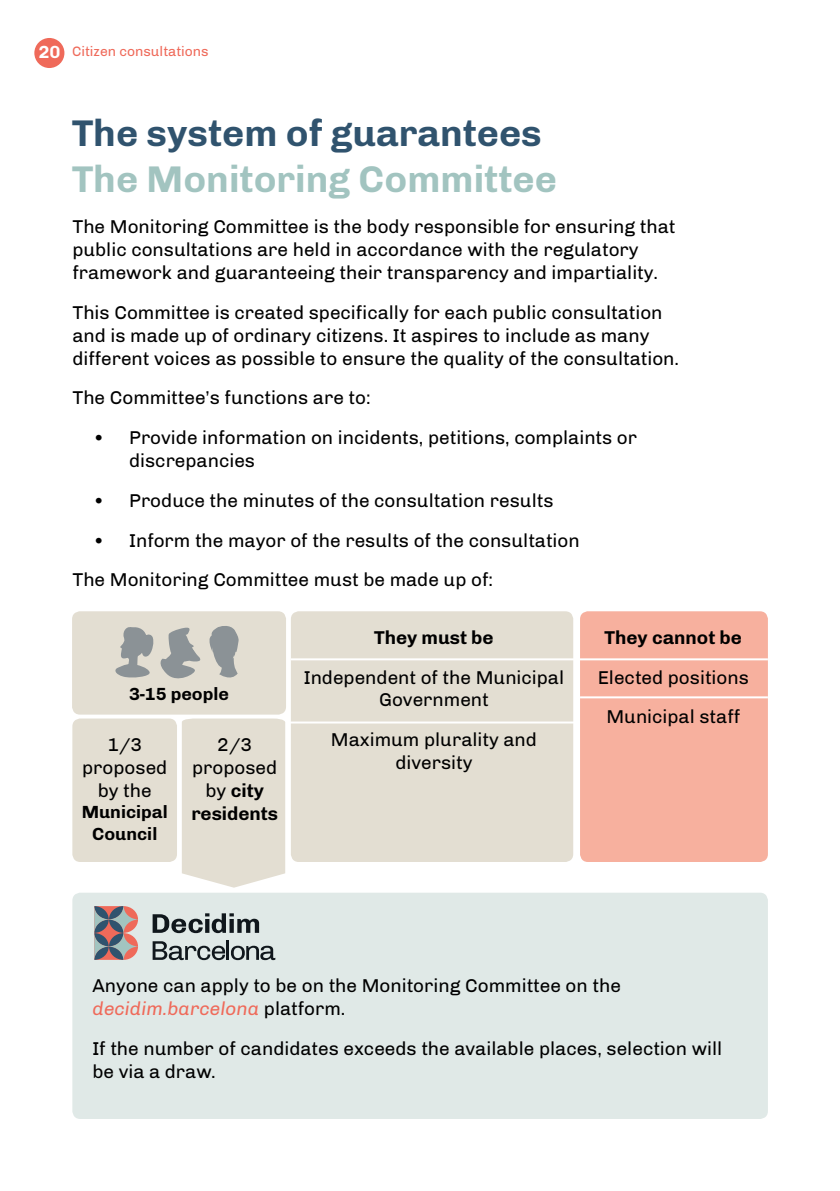
<style>
.page{position:relative;width:840px;height:1191px;background:#fff}
.page>*{position:absolute;margin:0;border:0;box-sizing:border-box;transform-origin:0 0}
.t1{font:700 38px "Chivo";color:#a2c4c0}
.t2{font:700 38px "Chivo";color:#30536e}
.t3{font:19px/22.8px "Chivo";color:#000}
.t4{font:700 19px "Chivo";color:#000}
.t5{font:700 18px/21.6px "Chivo";color:#000;text-align:center}
.t6{font:14px "Chivo";color:#ef6a5a}
.s1{font-weight:700;font-size:18px;color:#fff}
.s2{font-weight:700}
.s3{font-style:italic;color:#ef6a5a}
</style>
<div class="page">
<div style="left:72px;top:892px;width:695px;height:227px;background:#e0e9e7;border-radius:8px"></div>
<div style="left:34px;top:38px;width:30px;height:30px;background:#ef6a5a;border-radius:50%"></div>
<div style="left:182px;top:718px;width:103px;height:169px;background:#e3ded2"></div>
<div style="left:291px;top:611px;width:282px;height:251px;background:#e3ded2;border-radius:8px"></div>
<div style="left:579px;top:611px;width:188px;height:251px;background:#f7b09e;border-radius:8px"></div>
<hr style="left:579px;top:696px;width:188px;height:2px;background:#fff">
<hr style="left:289px;top:721px;width:288px;height:2px;background:#fff">
<div style="left:72px;top:611px;width:214px;height:103px;background:#e3ded2;border-radius:8px"></div>
<div style="left:72px;top:718px;width:105px;height:144px;background:#e3ded2;border-radius:8px"></div>
<hr style="left:291px;top:658px;width:476px;height:2px;background:#fff">
<svg style="left:152px;top:913px;width:107px;height:20px"></svg>
<svg style="left:152px;top:941px;width:73px;height:19px"></svg>
<hr style="left:226px;top:940px;width:3px;height:20px;background:#10171c">
<svg style="left:231px;top:945px;width:44px;height:15px"></svg>
<svg style="left:94px;top:906px;width:44px;height:54px;background:#998083"></svg>
<svg style="left:115px;top:627px;width:86px;height:52px"></svg>
<svg style="left:209px;top:626px;width:30px;height:52px"></svg>
<p class="t6" style="left:38px;top:43px;width:172px"><span class="s1">20</span> Citizen consultations</p>
<h1 class="t2" style="left:72px;top:111px;width:471px">The system of guarantees</h1>
<h1 class="t1" style="left:72px;top:156px;width:486px">The Monitoring Committee</h1>
<p class="t3" style="left:72px;top:216px;width:604px">The Monitoring Committee is the body responsible for ensuring that public consultations are held in accordance with the regulatory framework and guaranteeing their transparency and impartiality.</p>
<p class="t3" style="left:72px;top:301px;width:608px">This Committee is created specifically for each public consultation and is made up of ordinary citizens. It aspires to include as many different voices as possible to ensure the quality of the consultation.</p>
<p class="t3" style="left:72px;top:386px;width:299px">The Committee’s functions are to:</p>
<p class="t3" style="left:129px;top:426px;width:509px;text-indent:-36px">• Provide information on incidents, petitions, complaints or discrepancies</p>
<p class="t3" style="left:93px;top:489px;width:461px">• Produce the minutes of the consultation results</p>
<p class="t3" style="left:72px;top:520px;width:508px;line-height:39.8px;text-indent:21px">• Inform the mayor of the results of the consultation<br>The Monitoring Committee must be made up of:</p>
<p class="t5" style="left:129px;top:683px;width:101px">3-15 people</p>
<p class="t3" style="left:82px;top:733px;width:87px;text-align:center">1/3 proposed by the</p>
<p class="t5" style="left:82px;top:801px;width:87px">Municipal<br>Council</p>
<p class="t3" style="left:191px;top:733px;width:88px;text-align:center">2/3 proposed by <span class="s2">city residents</span></p>
<p class="t4" style="left:374px;top:626px;width:121px">They must be</p>
<p class="t3" style="left:303px;top:666px;width:262px;text-align:center">Independent of the Municipal<br>Government</p>
<p class="t3" style="left:331px;top:728px;width:207px;text-align:center">Maximum plurality and diversity</p>
<p class="t4" style="left:604px;top:626px;width:139px">They cannot be</p>
<p class="t3" style="left:597px;top:657px;width:153px;line-height:39.8px;text-align:center">Elected positions<br>Municipal staff</p>
<p class="t3" style="left:92px;top:974px;width:529px">Anyone can apply to be on the Monitoring Committee on the <span class="s3">decidim.barcelona</span> platform.</p>
<p class="t3" style="left:92px;top:1037px;width:631px">If the number of candidates exceeds the available places, selection will be via a draw.</p>
</div>
